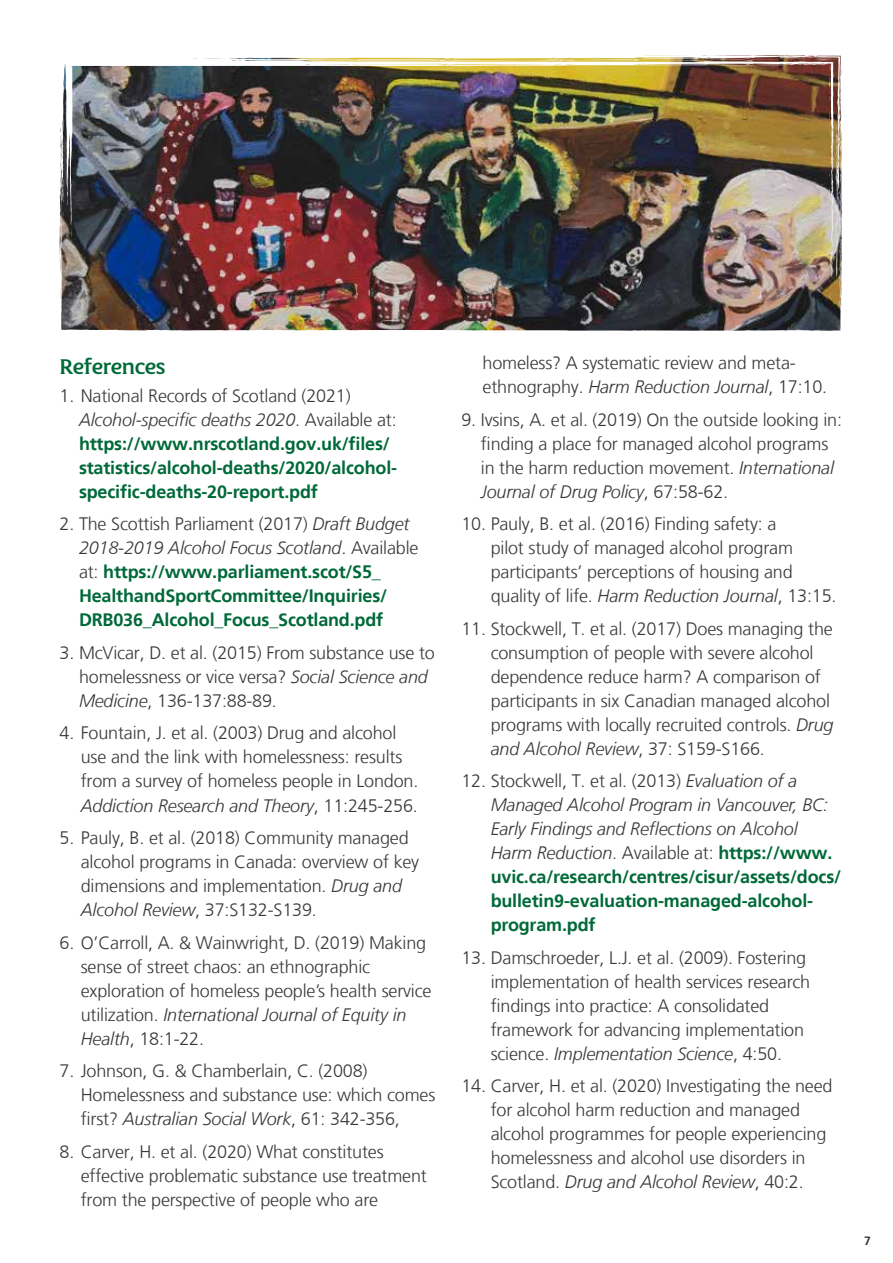
<style>
.page{position:relative;width:893px;height:1263px;background:#fff}
.page>*{position:absolute;margin:0;border:0;box-sizing:border-box;transform-origin:0 0}
._5_Page_Header{font:24px "FS Maja";letter-spacing:-.02em;color:#006938}
._4_Body_Text{font:300 18px/24px "Frutiger LT";letter-spacing:-.01em;color:#373935}
._4_Body_Text-2{font:700 18px/24px "Frutiger LT";letter-spacing:-.01em;color:#006938}
.t1{font:700 12px "Frutiger LT";color:#373935}
.s1{font-weight:300;color:#373935}
.s2{font-weight:300;font-style:italic;color:#373935}
.s3{font-style:italic}
</style>
<div class="page">
<img style="left:59px;top:55px;width:783px;height:276px">
<img style="left:709px;top:55px;width:131px;height:165px">
<h4 class="_5_Page_Header" style="left:60px;top:349px;width:108px">References</h4>
<p class="_4_Body_Text-2" style="left:79px;top:384px;width:320px;text-indent:-19px"><span class="s1">1. National Records of Scotland (2021)<br></span><span class="s2">Alcohol-specific deaths 2020</span><span class="s1">. Available at: </span>https://www.nrscotland.gov.uk/files/ statistics/alcohol-deaths/2020/alcohol&shy;specific-deaths-20-report.pdf</p>
<p class="_4_Body_Text-2" style="left:79px;top:512px;width:341px;text-indent:-19px"><span class="s1">2. The Scottish Parliament (2017)</span> <span class="s2">Draft Budget 2018-2019 Alcohol Focus Scotland</span><span class="s1">. Available at:</span> https://www.parliament.scot/S5_ HealthandSportCommittee/Inquiries/ DRB036_Alcohol_Focus_Scotland.pdf</p>
<p class="_4_Body_Text" style="left:79px;top:641px;width:357px;text-indent:-19px">3. McVicar, D. et al. (2015) From substance use to homelessness or vice versa? <span class="s3">Social Science and<br>Medicine</span>, 136-137:88-89.</p>
<p class="_4_Body_Text" style="left:81px;top:721px;width:339px;text-indent:-21px">4. Fountain, J. et al. (2003) Drug and alcohol use and the link with homelessness: results from a survey of homeless people in London.<br><span class="s3">Addiction Research and Theory</span>, 11:245-256.</p>
<p class="_4_Body_Text" style="left:81px;top:826px;width:340px;text-indent:-21px">5. Pauly, B. et al. (2018) Community managed alcohol programs in Canada: overview of key dimensions and implementation. <span class="s3">Drug and Alcohol Review</span>, 37:S132-S139.</p>
<p class="_4_Body_Text" style="left:81px;top:930px;width:352px;text-indent:-21px">6. O’Carroll, A. &amp; Wainwright, D. (2019) Making sense of street chaos: an ethnographic exploration of homeless people’s health service utilization. <span class="s3">International Journal of Equity in Health</span>, 18:1-22.</p>
<p class="_4_Body_Text" style="left:81px;top:1059px;width:356px;text-indent:-21px">7. Johnson, G. &amp; Chamberlain, C. (2008)<br>Homelessness and substance use: which comes first? <span class="s3">Australian Social Work</span>, 61: 342-356,</p>
<p class="_4_Body_Text" style="left:81px;top:1139px;width:348px;text-indent:-21px">8. Carver, H. et al. (2020) What constitutes effective problematic substance use treatment from the perspective of people who are</p>
<p class="_4_Body_Text" style="left:483px;top:351px;width:346px">homeless? A systematic review and meta&shy;ethnography. <span class="s3">Harm Reduction Journal</span>, 17:10.</p>
<p class="_4_Body_Text" style="left:481px;top:408px;width:363px;text-indent:-19px">9. Ivsins, A. et al. (2019) On the outside looking in: finding a place for managed alcohol programs in the harm reduction movement. <span class="s3">International Journal of Drug Policy</span>, 67:58-62.</p>
<p class="_4_Body_Text" style="left:491px;top:512px;width:347px;text-indent:-29px">10. Pauly, B. et al. (2016) Finding safety: a<br>pilot study of managed alcohol program participants’ perceptions of housing and quality of life. <span class="s3">Harm Reduction Journal</span>, 13:15.</p>
<p class="_4_Body_Text" style="left:491px;top:617px;width:344px;text-indent:-29px">11. Stockwell, T. et al. (2017) Does managing the consumption of people with severe alcohol dependence reduce harm? A comparison of participants in six Canadian managed alcohol programs with locally recruited controls. <span class="s3">Drug and Alcohol Review</span>, 37: S159-S166.</p>
<p class="_4_Body_Text-2" style="left:491px;top:769px;width:352px;text-indent:-29px"><span class="s1">12. Stockwell, T. et al. (2013)</span> <span class="s2">Evaluation of a Managed Alcohol Program in Vancouver, BC:<br>Early Findings and Reflections on Alcohol Harm Reduction</span><span class="s1">. Available at:</span> https://www. uvic.ca/research/centres/cisur/assets/docs/ bulletin9-evaluation-managed-alcohol&shy;program.pdf</p>
<p class="_4_Body_Text" style="left:491px;top:946px;width:321px;text-indent:-29px">13. Damschroeder, L.J. et al. (2009). Fostering implementation of health services research findings into practice: A consolidated framework for advancing implementation science. <span class="s3">Implementation Science</span>, 4:50.</p>
<p class="_4_Body_Text" style="left:491px;top:1074px;width:343px;text-indent:-29px">14. Carver, H. et al. (2020) Investigating the need for alcohol harm reduction and managed alcohol programmes for people experiencing homelessness and alcohol use disorders in Scotland. <span class="s3">Drug and Alcohol Review</span>, 40:2.</p>
<p class="t1" style="left:864px;top:1234px;width:8px">7</p>
</div>
